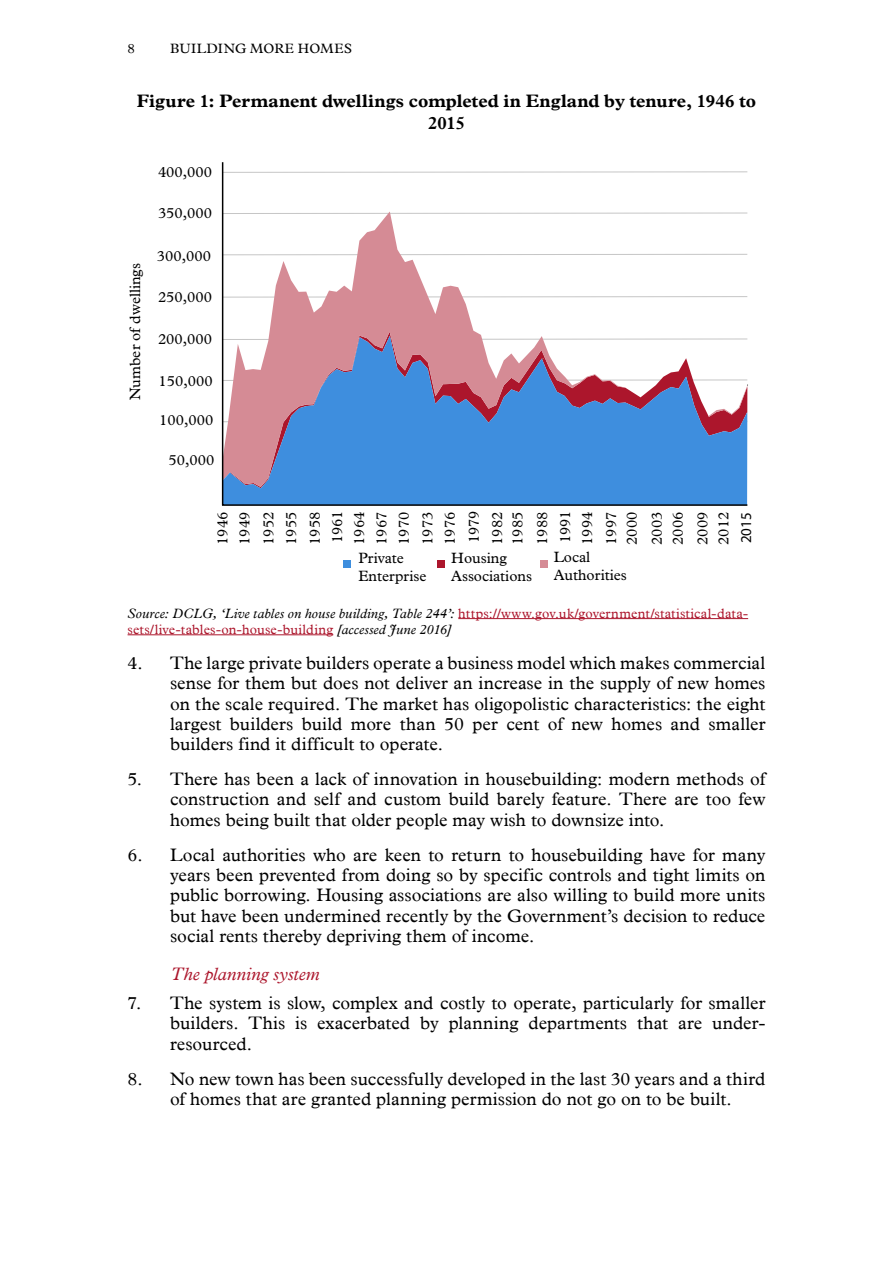
<style>
.page{position:relative;width:893px;height:1263px;background:#fff}
.page>*{position:absolute;margin:0;border:0;box-sizing:border-box;transform-origin:0 0}
.t1{font:18px/20.2px "Plantin";color:#000;text-align:justify}
.t2{font:700 18px/21.6px "Plantin";color:#000;text-align:center}
.t3{font:italic 18px "Plantin";color:#ac162c}
.t4{font:15px/22.8px "Plantin";color:#000}
.t5{font:15px "Myriad Pro";color:#000}
.t6{font:13.5px/16.2px "Plantin";letter-spacing:.01em;color:#ac162c}
.t7{font:13.5px "Plantin";color:#000}
.s1{font-style:italic;color:#000}
</style>
<div class="page">
<hr style="left:458px;top:618px;width:290px;height:1px;background:#ac162c">
<hr style="left:128px;top:634px;width:205px;height:1px;background:#ac162c">
<div style="left:540px;top:560px;width:7px;height:7px;background:#d58b95"></div>
<div style="left:437px;top:560px;width:8px;height:7px;background:#ac162c"></div>
<div style="left:343px;top:560px;width:8px;height:7px;background:#3e8ede"></div>
<svg style="left:221px;top:162px;width:527px;height:344px"></svg>
<p class="t7" style="left:128px;top:41px;width:9px">8</p>
<p class="t7" style="left:170px;top:41px;width:20px">Building</p>
<p class="t7" style="left:250px;top:41px;width:12px">more</p>
<p class="t7" style="left:298px;top:41px;width:12px">homes</p>
<p class="t2" style="left:137px;top:91px;width:621px">Figure 1: Permanent dwellings completed in England by tenure, 1946 to<br>2015</p>
<p class="t4" style="left:158px;top:161px;width:56px">400,000</p>
<p class="t4" style="left:125px;top:400px;width:139px;rotate:-90deg">Number of dwellings</p>
<p class="t4" style="left:158px;top:203px;width:56px">350,000</p>
<p class="t4" style="left:157px;top:245px;width:56px">300,000</p>
<p class="t4" style="left:158px;top:286px;width:56px">250,000</p>
<p class="t4" style="left:158px;top:328px;width:56px">200,000</p>
<p class="t4" style="left:159px;top:370px;width:56px">150,000</p>
<p class="t4" style="left:159px;top:409px;width:56px">100,000</p>
<p class="t4" style="left:168px;top:450px;width:47px">50,000</p>
<p class="t4" style="left:212px;top:545px;width:35px;line-height:22px;rotate:-90deg">1946<br>1949</p>
<p class="t4" style="left:258px;top:545px;width:36px;text-align:justify;rotate:-90deg">1952<br>1955<br>1958<br>1961<br>1964<br>1967<br>1970<br>1973<br>1976<br>1979<br>1982</p>
<p class="t4" style="left:506px;top:545px;width:35px;line-height:24.6px;rotate:-90deg">1985<br>1988</p>
<p class="t4" style="left:555px;top:545px;width:36px;line-height:22px;rotate:-90deg">1991<br>1994</p>
<p class="t4" style="left:602px;top:545px;width:35px;line-height:20.5px;rotate:-90deg">1997<br>2000</p>
<p class="t4" style="left:647px;top:545px;width:35px;line-height:21px;rotate:-90deg">2003<br>2006</p>
<p class="t4" style="left:693px;top:545px;width:35px;line-height:21px;rotate:-90deg">2009<br>2012</p>
<p class="t5" style="left:737px;top:543px;width:32px;rotate:-90deg">2015</p>
<p class="t4" style="left:358px;top:550px;width:70px;line-height:18px">Private<br>Enterprise</p>
<p class="t4" style="left:451px;top:549px;width:82px;line-height:18px">Housing<br>Associations</p>
<p class="t4" style="left:554px;top:548px;width:75px;line-height:18px">Local<br>Authorities</p>
<p class="t6" style="left:128px;top:606px;width:622px"><span class="s1">Source: DCLG, ‘Live tables on house building, Table 244’:</span> https://www.gov.uk/government/statistical-data&shy;sets/live-tables-on-house-building <span class="s1">[accessed June 2016]</span></p>
<p class="t1" style="left:170px;top:654px;width:597px;text-indent:-43px">4. The large private builders operate a business model which makes commercial sense for them but does not deliver an increase in the supply of new homes on the scale required. The market has oligopolistic characteristics: the eight largest builders build more than 50 per cent of new homes and smaller builders find it difficult to operate.</p>
<p class="t1" style="left:170px;top:770px;width:597px;text-indent:-43px">5. There has been a lack of innovation in housebuilding: modern methods of construction and self and custom build barely feature. There are too few homes being built that older people may wish to downsize into.</p>
<p class="t1" style="left:170px;top:845px;width:597px;text-indent:-43px">6. Local authorities who are keen to return to housebuilding have for many years been prevented from doing so by specific controls and tight limits on public borrowing. Housing associations are also willing to build more units but have been undermined recently by the Government’s decision to reduce social rents thereby depriving them of income.</p>
<p class="t3" style="left:171px;top:963px;width:150px">The planning system</p>
<p class="t1" style="left:170px;top:994px;width:597px;text-indent:-43px">7. The system is slow, complex and costly to operate, particularly for smaller builders. This is exacerbated by planning departments that are under&shy;resourced.</p>
<p class="t1" style="left:128px;top:1069px;width:639px;text-align:center">8. No new town has been successfully developed in the last 30 years and a third of homes that are granted planning permission do not go on to be built.</p>
</div>
